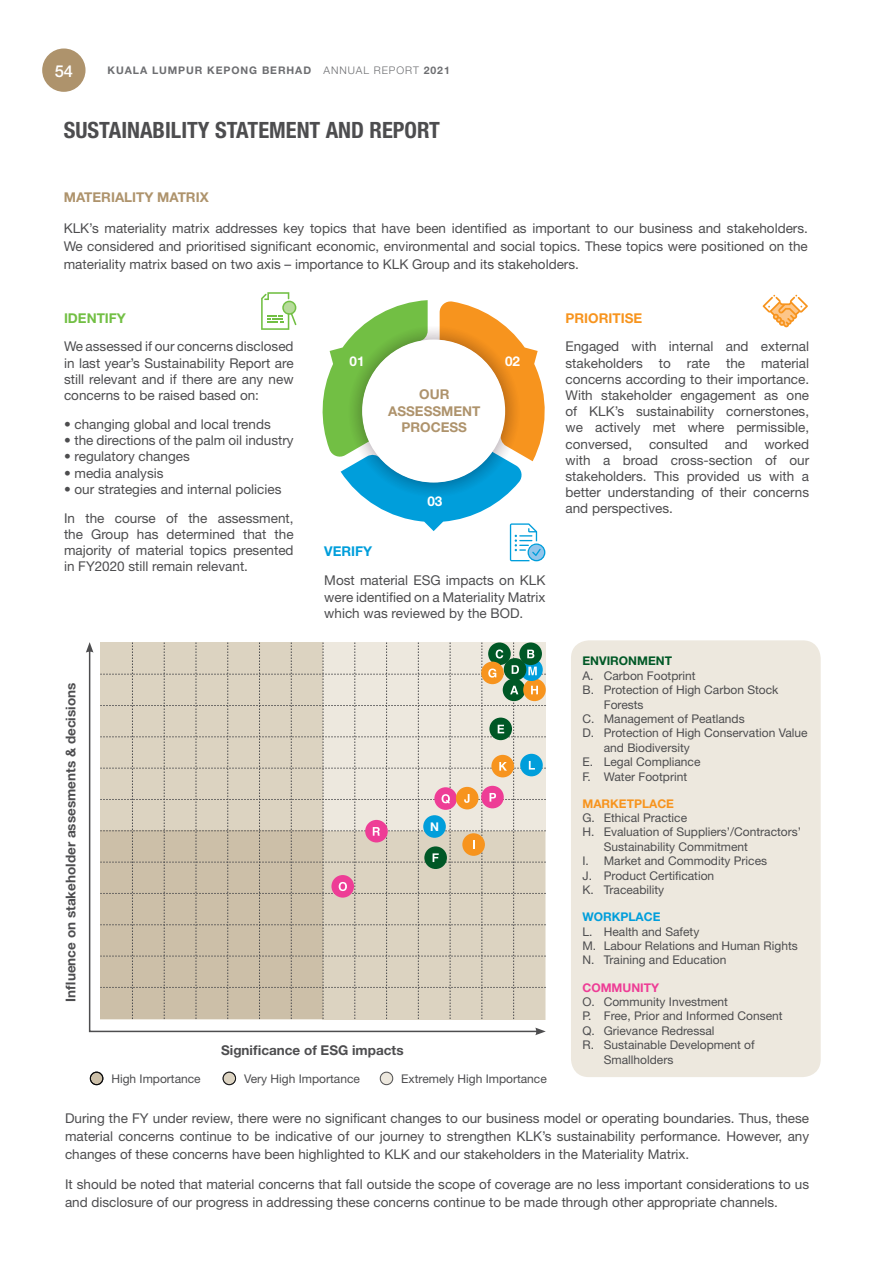
<style>
.page{position:relative;width:893px;height:1263px;background:#fff}
.page>*{position:absolute;margin:0;border:0;box-sizing:border-box;transform-origin:0 0}
.t1{font:700 condensed 22.5px "Helvetica Neue";color:#4d4d4f}
.t2{font:500 16.5px "Helvetica Neue";color:#fff}
.t3{font:13.5px/16.2px "Helvetica Neue";color:#4d4d4f;text-align:justify}
.t4{font:700 13.5px "Helvetica Neue";color:#4d4d4f}
.t5{font:700 13.5px/16.2px "Helvetica Neue";color:#ae936c}
.t6{font:700 13.5px "Helvetica Neue";color:#f7941e}
.t7{font:700 13.5px "Helvetica Neue";color:#72bf44}
.t8{font:700 13.5px "Helvetica Neue";color:#fff}
.t9{font:700 13.5px "Helvetica Neue";color:#009edb}
.t10{font:12px/14.4px "Helvetica Neue";color:#4d4d4f}
.t11{font:700 12px "Helvetica Neue";color:#005826}
.t12{font:700 12px "Helvetica Neue";color:#f7941e}
.t13{font:700 12px "Helvetica Neue";color:#009edb}
.t14{font:700 12px "Helvetica Neue";color:#ee3d96}
.t15{font:700 12px "Helvetica Neue";color:#fff}
.t16{font:700 10.5px "Helvetica Neue";letter-spacing:.09em;color:#6d6e71}
.s1{font-weight:300}
</style>
<div class="page">
<svg style="left:261px;top:292px;width:35px;height:38px"></svg>
<svg style="left:322px;top:300px;width:224px;height:261px"></svg>
<svg style="left:763px;top:295px;width:45px;height:32px"></svg>
<div style="left:42px;top:48px;width:44px;height:44px;background:#ae936c;border-radius:50%"></div>
<div style="left:571px;top:640px;width:250px;height:437px;background:#ede8de;border-radius:18px"></div>
<div style="left:90px;top:1072px;width:13px;height:13px;background:#ccbfa8;border-radius:50%"></div>
<div style="left:90px;top:1072px;width:13px;height:13px;border:1px solid #4d4d4f;border-radius:50%"></div>
<div style="left:223px;top:1072px;width:13px;height:13px;background:#dcd3c1;border-radius:50%"></div>
<div style="left:223px;top:1072px;width:13px;height:13px;border:1px solid #4d4d4f;border-radius:50%"></div>
<div style="left:380px;top:1072px;width:13px;height:13px;background:#ede8de;border-radius:50%"></div>
<div style="left:380px;top:1072px;width:13px;height:13px;border:1px solid #4d4d4f;border-radius:50%"></div>
<svg style="left:88px;top:651px;width:451px;height:382px"></svg>
<svg style="left:86px;top:642px;width:7px;height:11px"></svg>
<svg style="left:535px;top:1027px;width:11px;height:8px"></svg>
<svg style="left:100px;top:642px;width:446px;height:377px;background:#d4cbba"></svg>
<p class="t2" style="left:55px;top:61px;width:20px">54</p>
<p class="t16" style="left:108px;top:64px;width:344px">KUALA LUMPUR KEPONG BERHAD <span class="s1">ANNUAL REPORT</span> 2021</p>
<h1 class="t1" style="left:64px;top:116px;width:378px">SUSTAINABILITY STATEMENT AND REPORT</h1>
<p class="t5" style="left:64px;top:189px;width:146px">MATERIALITY MATRIX</p>
<p class="t3" style="left:64px;top:219px;width:746px;line-height:18px">KLK’s materiality matrix addresses key topics that have been identified as important to our business and stakeholders.<br>We considered and prioritised significant economic, environmental and social topics. These topics were positioned on the materiality matrix based on two axis – importance to KLK Group and its stakeholders.</p>
<p class="t7" style="left:64px;top:309px;width:63px">IDENTIFY</p>
<p class="t3" style="left:64px;top:338px;width:231px">We assessed if our concerns disclosed in last year’s Sustainability Report are still relevant and if there are any new concerns to be raised based on:</p>
<p class="t3" style="left:64px;top:416px;width:208px">• changing global and local trends</p>
<p class="t3" style="left:64px;top:432px;width:231px">• the directions of the palm oil industry</p>
<p class="t3" style="left:64px;top:448px;width:127px">• regulatory changes</p>
<p class="t3" style="left:64px;top:464px;width:101px">• media analysis</p>
<p class="t3" style="left:64px;top:474px;width:231px;line-height:29px">• our strategies and internal policies<br>In the course of the assessment,</p>
<p class="t3" style="left:64px;top:526px;width:231px">the Group has determined that the majority of material topics presented in FY2020 still remain relevant.</p>
<p class="t4" style="left:62px;top:1002px;width:320px;rotate:-90deg">INFLUENCE ON STAKEHOLDER ASSESMENTS &amp; DECISIONS</p>
<p class="t8" style="left:349px;top:353px;width:17px">01</p>
<p class="t8" style="left:505px;top:353px;width:17px">02</p>
<p class="t5" style="left:419px;top:386px;width:21px">OUR</p>
<p class="t5" style="left:402px;top:402px;width:20px;text-indent:-13px">ASSESSMENT<br>PROCESS</p>
<p class="t8" style="left:427px;top:493px;width:17px">03</p>
<p class="t9" style="left:324px;top:543px;width:49px">VERIFY</p>
<p class="t3" style="left:324px;top:572px;width:223px">Most material ESG impacts on KLK were identified on a Materiality Matrix which was reviewed by the BOD.</p>
<p class="t15" style="left:430px;top:820px;width:10px">N</p>
<p class="t4" style="left:221px;top:1041px;width:184px">SIGNIFICANCE OF ESG IMPACTS</p>
<p class="t6" style="left:566px;top:309px;width:78px">PRIORITISE</p>
<p class="t3" style="left:566px;top:338px;width:245px">Engaged with internal and external stakeholders to rate the material concerns according to their importance.<br>With stakeholder engagement as one of KLK’s sustainability cornerstones, we actively met where permissible, conversed, consulted and worked with a broad cross-section of our stakeholders. This provided us with a better understanding of their concerns and perspectives.</p>
<p class="t11" style="left:582px;top:654px;width:91px">ENVIRONMENT</p>
<p class="t10" style="left:582px;top:668px;width:115px">A. Carbon Footprint</p>
<p class="t10" style="left:582px;top:682px;width:197px">B. Protection of High Carbon Stock</p>
<p class="t10" style="left:604px;top:697px;width:41px">Forests</p>
<p class="t10" style="left:582px;top:711px;width:164px">C. Management of Peatlands</p>
<p class="t10" style="left:582px;top:726px;width:227px">D. Protection of High Conservation Value</p>
<p class="t10" style="left:604px;top:740px;width:88px">and Biodiversity</p>
<p class="t10" style="left:582px;top:754px;width:119px">E. Legal Compliance</p>
<p class="t10" style="left:582px;top:769px;width:106px">F. Water Footprint</p>
<p class="t12" style="left:582px;top:796px;width:93px">MARKETPLACE</p>
<p class="t10" style="left:582px;top:810px;width:106px">G. Ethical Practice</p>
<p class="t10" style="left:582px;top:825px;width:220px">H. Evaluation of Suppliers’/Contractors’</p>
<p class="t10" style="left:604px;top:839px;width:146px">Sustainability Commitment</p>
<p class="t10" style="left:582px;top:854px;width:186px">I. Market and Commodity Prices</p>
<p class="t10" style="left:582px;top:868px;width:133px">J. Product Certification</p>
<p class="t10" style="left:582px;top:882px;width:83px">K. Traceability</p>
<p class="t13" style="left:582px;top:909px;width:79px">WORKPLACE</p>
<p class="t10" style="left:582px;top:924px;width:217px">L. Health and Safety<br>M. Labour Relations and Human Rights<br>N. Training and Education</p>
<p class="t14" style="left:582px;top:980px;width:78px">COMMUNITY</p>
<p class="t10" style="left:582px;top:994px;width:147px">O. Community Investment</p>
<p class="t10" style="left:582px;top:1009px;width:202px">P. Free, Prior and Informed Consent</p>
<p class="t10" style="left:582px;top:1023px;width:133px">Q. Grievance Redressal</p>
<p class="t10" style="left:582px;top:1037px;width:174px">R. Sustainable Development of</p>
<p class="t10" style="left:604px;top:1052px;width:71px">Smallholders</p>
<p class="t10" style="left:111px;top:1071px;width:91px">High Importance</p>
<p class="t10" style="left:244px;top:1071px;width:117px">Very High Importance</p>
<p class="t10" style="left:401px;top:1071px;width:147px">Extremely High Importance</p>
<p class="t3" style="left:65px;top:1109px;width:746px;line-height:18px">During the FY under review, there were no significant changes to our business model or operating boundaries. Thus, these material concerns continue to be indicative of our journey to strengthen KLK’s sustainability performance. However, any changes of these concerns have been highlighted to KLK and our stakeholders in the Materiality Matrix.</p>
<p class="t3" style="left:65px;top:1175px;width:745px;line-height:18px">It should be noted that material concerns that fall outside the scope of coverage are no less important considerations to us and disclosure of our progress in addressing these concerns continue to be made through other appropriate channels.</p>
</div>
